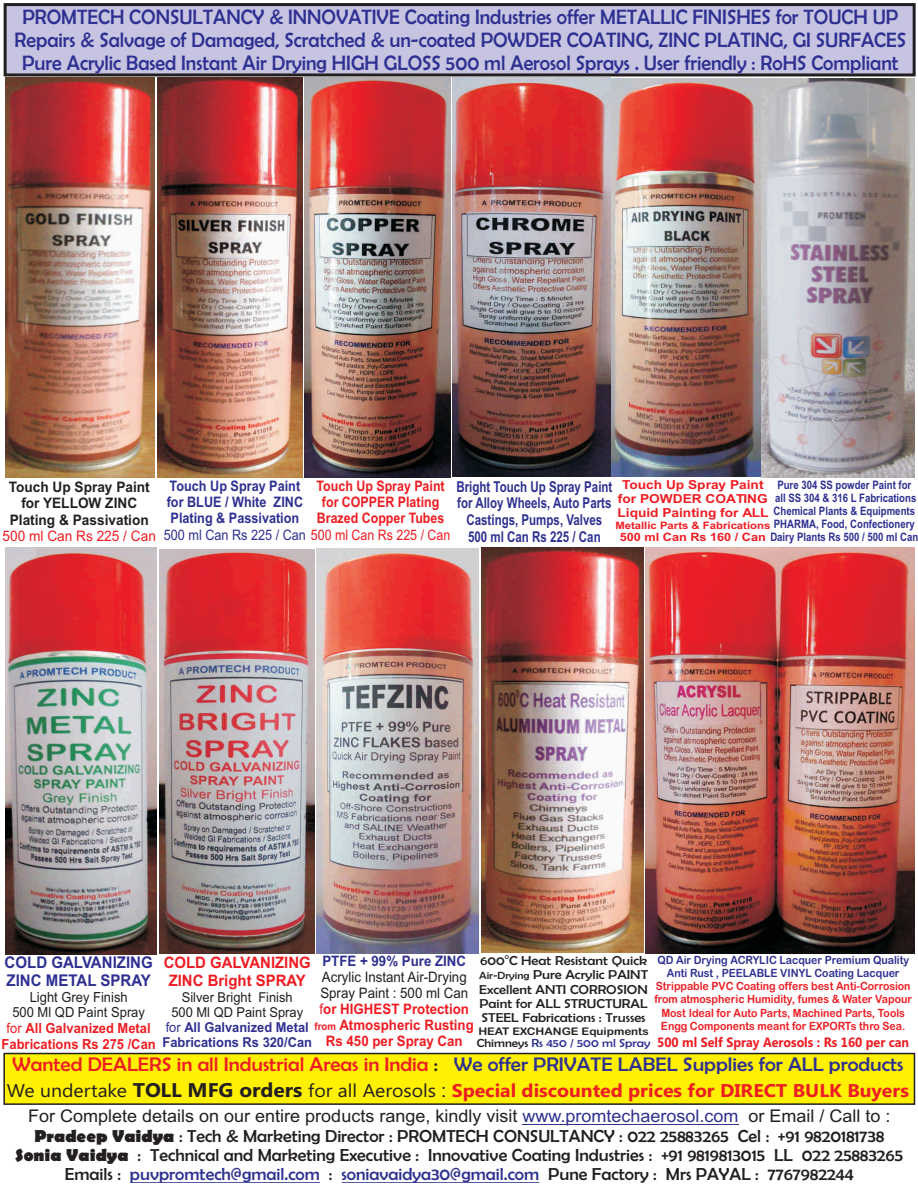
<style>
.page{position:relative;width:918px;height:1188px;background:#fff}
.page>*{position:absolute;margin:0;border:0;box-sizing:border-box;transform-origin:0 0}
.t1{font:21px/23px "Berlin Sans FB";color:#2e3092;text-align:center;scale:.95 1}
.t2{font:19.8px "Berlin Sans FB";color:#ee1d23;scale:1.06 1}
.t3{font:19.8px "Berlin Sans FB";color:#2e3092;scale:1.06 1}
.t4{font:700 18.45px "Segoe UI";color:#ee1d23;scale:1.06 1}
.t5{font:17.55px "Berlin Sans FB";color:#231f20}
.t6{font:17.55px "Arial";color:#231f20}
.t7{font:17.55px "Berlin Sans FB";color:#2d3291}
.t8{font:700 16.2px/18px "Arial";color:#2e3092;scale:.93 1}
.t9{font:700 15.75px/17.7px "Arial";color:#ee1d23;text-align:center;scale:.95 1}
.t10{font:700 15px/16.6px "Arial";color:#2e3092;text-align:center;scale:.77 1}
.t11{font:700 14.55px "Arial";color:#2e3092;scale:.87 1}
.t12{font:700 14.55px/16.2px "Arial";color:#ee1d23;text-align:center;scale:.86 1}
.t13{font:700 14.55px/16.2px "Arial";color:#231f20;text-align:center;scale:.94 1}
.t14{font:14.55px "Arial";color:#2e3092;scale:.87 1}
.t15{font:14.55px "Arial";color:#ee1d23;scale:.94 1}
.t16{font:700 14.4px/16px "Arial";color:#ee1d23;text-align:center;scale:.92 1}
.t17{font:700 14.4px "Arial";color:#2e3092;scale:.92 1}
.t18{font:700 13.95px/15.6px "Arial";color:#ee1d23;text-align:center;scale:.93 1}
.t19{font:700 13.65px/15.1px "Arial";color:#2e3092;text-align:center;scale:.95 1}
.t20{font:700 13.5px "Segoe UI";color:#ee1d23;scale:.93 1}
.t21{font:13.05px/14.2px "Berlin Sans FB";color:#231f20;text-align:justify;scale:1.11 1}
.t22{font:700 12.45px/13.8px "Arial";color:#ee1d23;text-align:center;scale:1.11 1}
.t23{font:700 11.7px/13px "Arial";color:#2e3092;text-align:center;scale:.82 1}
.t24{font:11.7px "Berlin Sans FB";color:#2e3092;scale:1.11 1}
.t25{font:11.4px/13.2px "Arial Rounded MT Bold";color:#ee1d23;text-align:center;scale:.93 1}
.t26{font:11.4px/13.2px "Arial Rounded MT Bold";color:#2e3092;text-align:center;scale:.93 1}
.t27{font:10.5px "Arial Rounded MT Bold";color:#231f20;scale:1.11 1}
.t28{font:700 10.2px "Arial";color:#ee1d23;scale:1.11 1}
.t29{font:6.45px "Berlin Sans FB";color:#231f20;scale:1.11 1}
.s1{color:#ee1d23}
.s2{font-size:11.55px;color:#ee1d23}
.s3{font-weight:400;color:#231f20}
.s4{font-weight:400}
.s5{font-size:10.5px}
.s6{color:#231f20}
.s7{color:#2d3291}
.s8{font-weight:700}
.s9{font-size:19.8px;color:#231f20}
.s10{font-weight:400;font-size:19.8px;color:#231f20}
</style>
<div class="page">
<svg style="left:3px;top:1052px;width:913px;height:53px;fill:#fff101"></svg>
<svg style="left:3px;top:3px;width:913px;height:75px;fill:#c6c4e1"></svg>
<img style="left:5px;top:547px;width:152px;height:408px">
<img style="left:481px;top:548px;width:162px;height:405px">
<img style="left:646px;top:547px;width:269px;height:406px">
<img style="left:453px;top:78px;width:462px;height:399px">
<img style="left:305px;top:78px;width:145px;height:399px">
<img style="left:5px;top:78px;width:150px;height:400px">
<img style="left:158px;top:77px;width:144px;height:400px">
<img style="left:317px;top:548px;width:162px;height:406px">
<img style="left:160px;top:549px;width:154px;height:405px">
<hr style="left:522px;top:1124px;width:216px;height:1px;background:#2d3291">
<hr style="left:130px;top:1182px;width:190px;height:1px;background:#2d3291">
<hr style="left:342px;top:1182px;width:197px;height:1px;background:#2d3291">
<p class="t1" style="left:15px;top:5px;width:940px">PROMTECH CONSULTANCY &amp; INNOVATIVE Coating Industries offer METALLIC FINISHES for TOUCH UP<br>Repairs &amp; Salvage of Damaged, Scratched &amp; un-coated POWDER COATING, ZINC PLATING, GI SURFACES<br>Pure Acrylic Based Instant Air Drying HIGH GLOSS 500 ml Aerosol Sprays . User friendly : RoHS Compliant</p>
<p class="t13" style="left:9px;top:480px;width:151px">Touch Up Spray Paint for YELLOW ZINC<br>Plating &amp; Passivation</p>
<p class="t15" style="left:3px;top:530px;width:165px">500 ml Can Rs 225 / Can</p>
<p class="t12" style="left:317px;top:479px;width:151px">Touch Up Spray Paint for COPPER Plating<br>Brazed Copper Tubes</p>
<p class="t10" style="left:456px;top:479px;width:204px">Bright Touch Up Spray Paint for Alloy Wheels, Auto Parts<br>Castings, Pumps, Valves<br>500 ml Can Rs 225 / Can</p>
<p class="t22" style="left:617px;top:479px;width:138px">Touch Up Spray Paint for POWDER COATING<br>Liquid Painting for ALL</p>
<p class="t23" style="left:774px;top:479px;width:176px">Pure 304 SS powder Paint for all SS 304 &amp; 316 L Fabrications<br>Chemical Plants &amp; Equipments<br>PHARMA, Food, Confectionery</p>
<p class="t11" style="left:170px;top:481px;width:152px">Touch Up Spray Paint</p>
<p class="t11" style="left:167px;top:497px;width:158px">for BLUE / White ZINC</p>
<p class="t11" style="left:171px;top:513px;width:149px">Plating &amp; Passivation</p>
<p class="t14" style="left:164px;top:529px;width:331px">500 ml Can Rs 225 / Can <span class="s1">500 ml Can Rs 225 / Can</span></p>
<p class="t28" style="left:615px;top:521px;width:141px">Metallic Parts &amp; Fabrications</p>
<p class="t23" style="left:620px;top:532px;width:366px"><span class="s2">500 ml Can Rs 160 / Can</span> Dairy Plants Rs 500 / 500 ml Can</p>
<p class="t8" style="left:5px;top:955px;width:161px">COLD GALVANIZING<br>ZINC METAL SPRAY</p>
<p class="t18" style="left:2px;top:990px;width:167px"><span class="s3">Light Grey Finish<br>500 Ml QD Paint Spray<br></span><span class="s4">for</span> All Galvanized Metal<br>Fabrications Rs 275 /Can</p>
<p class="t29" style="left:505px;top:953px;width:5px">0</p>
<p class="t21" style="left:479px;top:953px;width:154px">600 C Heat Resistant Quick <span class="s5">Air-Drying</span> Pure Acrylic PAINT Excellent ANTI CORROSION Paint for ALL STRUCTURAL STEEL Fabrications : Trusses</p>
<p class="t27" style="left:478px;top:1027px;width:155px">HEAT EXCHANGE Equipments</p>
<p class="t24" style="left:477px;top:1037px;width:158px"><span class="s6">Chimneys</span> Rs 450 / 500 ml Spray</p>
<p class="t17" style="left:322px;top:955px;width:158px">PTFE + 99% Pure ZINC</p>
<p class="t16" style="left:315px;top:970px;width:175px"><span class="s3">Acrylic Instant Air-Drying<br>Spray Paint : 500 ml Can </span><span class="s4">f</span>or HIGHEST Protection <span class="s5">from</span> Atmospheric Rusting<br>Rs 450 per Spray Can</p>
<p class="t26" style="left:657px;top:954px;width:272px">QD Air Drying ACRYLIC Lacquer Premium Quality<br>Anti Rust , PEELABLE VINYL Coating Lacquer</p>
<p class="t25" style="left:654px;top:981px;width:279px">Strippable PVC Coating offers best Anti-Corrosion from atmospheric Humidity, fumes &amp; Water Vapour Most Ideal for Auto Parts, Machined Parts, Tools Engg Components meant for EXPORTs thro Sea.</p>
<p class="t20" style="left:657px;top:1037px;width:272px">500 ml Self Spray Aerosols : Rs 160 per can</p>
<p class="t9" style="left:164px;top:955px;width:156px">COLD GALVANIZING<br>ZINC Bright SPRAY</p>
<p class="t19" style="left:163px;top:990px;width:159px"><span class="s3">Silver Bright Finish<br>500 Ml QD Paint Spray </span><span class="s4">for</span> All Galvanized Metal<br>Fabrications Rs 320/Can</p>
<p class="t3" style="left:454px;top:1054px;width:426px">We offer PRIVATE LABEL Supplies for ALL products</p>
<p class="t6" style="left:28px;top:1109px;width:712px">For Complete details on our entire products range, kindly visit <span class="s7">www.promtechaerosol.com</span></p>
<p class="t6" style="left:748px;top:1109px;width:144px">or Email / Call to :</p>
<p class="t5" style="left:34px;top:1126px;width:851px"><span class="s8">Pradeep Vaidya</span> : Tech &amp; Marketing Director : PROMTECH CONSULTANCY : 022 25883265 Cel : +91 9820181738</p>
<p class="t5" style="left:15px;top:1145px;width:890px"><span class="s8">Sonia Vaidya</span> : Technical and Marketing Executive : Innovative Coating Industries : +91 9819813015 LL 022 25883265</p>
<p class="t5" style="left:65px;top:1165px;width:58px">Emails :</p>
<p class="t5" style="left:329px;top:1165px;width:5px">:</p>
<p class="t5" style="left:548px;top:1165px;width:307px">Pune Factory : Mrs PAYAL : 7767982244</p>
<p class="t2" style="left:12px;top:1054px;width:403px">Wanted DEALERS in all Industrial Areas in India <span class="s6">:</span></p>
<p class="t4" style="left:7px;top:1083px;width:853px"><span class="s3">We undertake</span> <span class="s9">TOLL MFG orders</span> <span class="s3">for all Aerosols</span> <span class="s10">:</span> Special discounted prices for DIRECT BULK Buyers</p>
<p class="t7" style="left:130px;top:1165px;width:411px">puvpromtech@gmail.com soniavaidya30@gmail.com</p>
</div>
